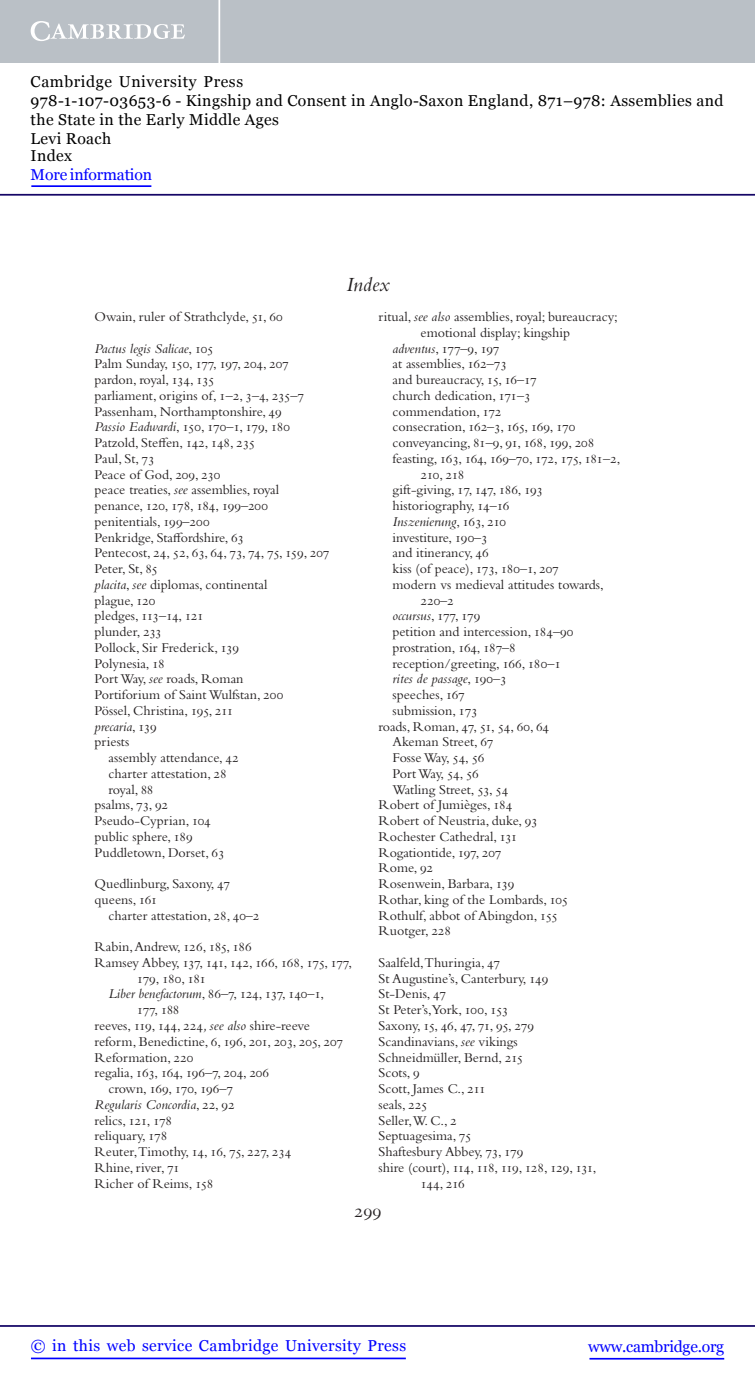
<style>
.page{position:relative;width:755px;height:1385px;background:#fff}
.page>*{position:absolute;margin:0;border:0;box-sizing:border-box;transform-origin:0 0}
.t1{font:italic 21px "Bembo Std";color:#231f20}
.t2{font:19.25px "Bembo Std";color:#231f20}
.t3{font:15.75px/18.6px "Georgia";letter-spacing:.025em;color:#000}
.t4{font:15.75px "Georgia";letter-spacing:.025em;color:#00f}
.t5{font:15.75px "Georgia";letter-spacing:-.015em;color:#00f}
.t6{font:15.75px "Georgia";letter-spacing:-.01em;color:#00f}
.t7{font:14px/15.8px "Bembo Std";color:#231f20}
.t8{font:14px "Bembo Std";letter-spacing:-.04em;color:#231f20}
.t9{font:14px "Bembo Std";letter-spacing:-.02em;color:#231f20}
.t10{font:italic 14px "Bembo Std";color:#231f20}
.t11{font:14px "Bembo Std";letter-spacing:-.03em;color:#231f20}
.t12{font:14px "Bembo Std";letter-spacing:.03em;color:#231f20}
.t13{font:14px "Bembo Std";letter-spacing:-.045em;color:#231f20}
.s1{font-style:normal}
.s2{font-style:italic}
</style>
<div class="page">
<hr style="left:589px;top:1358px;width:134px;height:1px;background:#00f">
<hr style="left:0;top:1325px;width:754px;height:2px;background:#150666">
<hr style="left:31px;top:1357px;width:374px;height:2px;background:#00f">
<div style="left:0;top:0;width:754px;height:63px;background:#bac0c6"></div>
<svg style="left:31px;top:21px;width:154px;height:20px"></svg>
<hr style="left:218px;top:0;width:2px;height:63px;background:#fff">
<hr style="left:0;top:194px;width:754px;height:2px;background:#150666">
<hr style="left:31px;top:185px;width:120px;height:2px;background:#00f">
<p class="t3" style="left:31px;top:72px;width:694px">Cambridge University Press<br>978-1-107-03653-6 - Kingship and Consent in Anglo-Saxon England, 871–978: Assemblies and the State in the Early Middle Ages<br>Levi Roach<br>Index</p>
<p class="t6" style="left:31px;top:166px;width:123px">More information</p>
<h1 class="t1" style="left:346px;top:276px;width:45px">Index</h1>
<p class="t7" style="left:95px;top:310px;width:189px">Owain, ruler of Strathclyde, 51 , 60</p>
<p class="t10" style="left:95px;top:343px;width:120px">Pactus legis Salicae<span class="s1">, 105</span></p>
<p class="t7" style="left:95px;top:357px;width:195px">Palm Sunday, 150 , 177 , 197 , 204 , 207</p>
<p class="t7" style="left:95px;top:373px;width:121px">pardon, royal, 134 , 135</p>
<p class="t7" style="left:95px;top:389px;width:211px">parliament, origins of, 1–2 , 3–4 , 235–7</p>
<p class="t7" style="left:95px;top:405px;width:188px">Passenham, Northamptonshire, 49</p>
<p class="t9" style="left:95px;top:422px;width:197px"><span class="s2">Passio Eadwardi</span>, 150 , 170–1 , 179 , 180</p>
<p class="t9" style="left:95px;top:437px;width:162px">Patzold, Steffen, 142 , 148 , 235</p>
<p class="t7" style="left:95px;top:452px;width:62px">Paul, St, 73</p>
<p class="t7" style="left:95px;top:468px;width:127px">Peace of God, 209 , 230</p>
<p class="t7" style="left:95px;top:483px;width:186px">peace treaties, <span class="s2">see</span> assemblies, royal</p>
<p class="t7" style="left:95px;top:499px;width:175px">penance, 120 , 178 , 184 , 199–200</p>
<p class="t7" style="left:95px;top:515px;width:116px">penitentials, 199–200</p>
<p class="t7" style="left:95px;top:531px;width:151px">Penkridge, Staffordshire, 63</p>
<p class="t7" style="left:95px;top:546px;width:236px">Pentecost, 24 , 52 , 63 , 64 , 73 , 74 , 75 , 159 , 207</p>
<p class="t7" style="left:95px;top:562px;width:64px">Peter, St, 85</p>
<p class="t7" style="left:95px;top:578px;width:174px"><span class="s2">placita</span>, <span class="s2">see</span> diplomas, continental</p>
<p class="t7" style="left:95px;top:594px;width:62px">plague, 120</p>
<p class="t7" style="left:95px;top:609px;width:110px">pledges, 113–14 , 121</p>
<p class="t7" style="left:95px;top:625px;width:69px">plunder, 233</p>
<p class="t7" style="left:95px;top:641px;width:146px">Pollock, Sir Frederick, 139</p>
<p class="t7" style="left:95px;top:657px;width:71px">Polynesia, 18</p>
<p class="t7" style="left:95px;top:672px;width:150px">Port Way, <span class="s2">see</span> roads, Roman</p>
<p class="t7" style="left:95px;top:688px;width:190px">Portiforium of Saint Wulfstan, 200</p>
<p class="t9" style="left:95px;top:705px;width:140px">Pössel, Christina, 195 , 211</p>
<p class="t10" style="left:95px;top:721px;width:64px">precaria<span class="s1">, 139</span></p>
<p class="t7" style="left:95px;top:735px;width:36px">priests</p>
<p class="t7" style="left:109px;top:751px;width:131px">assembly attendance, 42</p>
<p class="t7" style="left:109px;top:767px;width:119px">charter attestation, 28</p>
<p class="t7" style="left:109px;top:783px;width:46px">royal, 88</p>
<p class="t7" style="left:95px;top:798px;width:75px">psalms, 73 , 92</p>
<p class="t7" style="left:95px;top:814px;width:118px">Pseudo-Cyprian, 104</p>
<p class="t7" style="left:95px;top:830px;width:99px">public sphere, 189</p>
<p class="t7" style="left:95px;top:846px;width:131px">Puddletown, Dorset, 63</p>
<p class="t7" style="left:95px;top:877px;width:137px">Quedlinburg, Saxony, 47 queens, 161</p>
<p class="t7" style="left:109px;top:909px;width:152px">charter attestation, 28 , 40–2</p>
<p class="t7" style="left:95px;top:940px;width:158px">Rabin, Andrew, 126 , 185 , 186</p>
<p class="t8" style="left:95px;top:957px;width:259px">Ramsey Abbey, 137 , 141 , 142 , 166 , 168 , 175 , 177 ,</p>
<p class="t8" style="left:137px;top:973px;width:71px">179 , 180 , 181</p>
<p class="t8" style="left:109px;top:989px;width:217px"><span class="s2">Liber benefactorum</span>, 86–7 , 124 , 137 , 140–1 ,</p>
<p class="t7" style="left:137px;top:1003px;width:44px">177 , 188</p>
<p class="t7" style="left:95px;top:1019px;width:217px">reeves, 119 , 144 , 224 <span class="s2">, see also</span> shire-reeve</p>
<p class="t7" style="left:95px;top:1035px;width:250px">reform, Benedictine, 6 , 196 , 201 , 203 , 205 , 207</p>
<p class="t7" style="left:95px;top:1050px;width:100px">Reformation, 220</p>
<p class="t7" style="left:95px;top:1066px;width:176px">regalia, 163 , 164 , 196–7 , 204 , 206</p>
<p class="t9" style="left:109px;top:1083px;width:126px">crown, 169 , 170 , 196–7</p>
<p class="t10" style="left:95px;top:1099px;width:141px">Regularis Concordia<span class="s1">, 22 , 92</span></p>
<p class="t7" style="left:95px;top:1113px;width:79px">relics, 121 , 178</p>
<p class="t7" style="left:95px;top:1129px;width:74px">reliquary, 178</p>
<p class="t7" style="left:95px;top:1145px;width:198px">Reuter,Timothy, 14 , 16 , 75 , 227 , 234</p>
<p class="t7" style="left:95px;top:1161px;width:87px">Rhine, river, 71</p>
<p class="t7" style="left:95px;top:1176px;width:120px">Richer of Reims, 158</p>
<p class="t7" style="left:378px;top:310px;width:241px">ritual, <span class="s2">see also</span> assemblies, royal ; bureaucracy ;</p>
<p class="t7" style="left:420px;top:326px;width:150px">emotional display ; kingship</p>
<p class="t7" style="left:392px;top:342px;width:108px"><span class="s2">adventus</span>, 177–9 , 197</p>
<p class="t7" style="left:392px;top:357px;width:116px">at assemblies, 162–73</p>
<p class="t7" style="left:392px;top:373px;width:146px">and bureaucracy, 15 , 16–17</p>
<p class="t7" style="left:392px;top:389px;width:139px">church dedication, 171–3</p>
<p class="t7" style="left:392px;top:405px;width:110px">commendation, 172</p>
<p class="t11" style="left:392px;top:422px;width:184px">consecration, 162–3 , 165 , 169 , 170</p>
<p class="t7" style="left:392px;top:436px;width:203px">conveyancing, 81–9 , 91 , 168 , 199 , 208</p>
<p class="t8" style="left:392px;top:453px;width:229px">feasting, 163 , 164 , 169–70 , 172 , 175 , 181–2 ,</p>
<p class="t7" style="left:420px;top:468px;width:45px">210 , 218</p>
<p class="t9" style="left:392px;top:485px;width:152px">gift-giving, 17 , 147 , 186 , 193</p>
<p class="t7" style="left:392px;top:499px;width:118px">historiography, 14–16</p>
<p class="t10" style="left:392px;top:516px;width:115px">Inszenierung<span class="s1">, 163 , 210</span></p>
<p class="t7" style="left:392px;top:531px;width:97px">investiture, 190–3</p>
<p class="t7" style="left:392px;top:546px;width:98px">and itinerancy, 46</p>
<p class="t7" style="left:392px;top:562px;width:168px">kiss (of peace), 173 , 180–1 , 207</p>
<p class="t7" style="left:392px;top:578px;width:213px">modern vs medieval attitudes towards,</p>
<p class="t7" style="left:420px;top:594px;width:35px">220–2</p>
<p class="t10" style="left:392px;top:611px;width:89px">occursus<span class="s1">, 177 , 179</span></p>
<p class="t7" style="left:392px;top:625px;width:182px">petition and intercession, 184–90</p>
<p class="t7" style="left:392px;top:641px;width:125px">prostration, 164 , 187–8</p>
<p class="t7" style="left:392px;top:657px;width:170px">reception/greeting, 166 , 180–1</p>
<p class="t10" style="left:392px;top:674px;width:116px">rites de passage<span class="s1">, 190–3</span></p>
<p class="t7" style="left:392px;top:688px;width:74px">speeches, 167</p>
<p class="t7" style="left:392px;top:704px;width:87px">submission, 173</p>
<p class="t7" style="left:378px;top:720px;width:172px">roads, Roman, 47 , 51 , 54 , 60 , 64</p>
<p class="t7" style="left:392px;top:735px;width:102px">Akeman Street, 67</p>
<p class="t7" style="left:392px;top:751px;width:93px">Fosse Way, 54 , 56</p>
<p class="t7" style="left:392px;top:767px;width:88px">Port Way, 54 , 56</p>
<p class="t7" style="left:392px;top:783px;width:117px">Watling Street, 53 , 54</p>
<p class="t7" style="left:378px;top:798px;width:135px">Robert of Jumièges, 184</p>
<p class="t7" style="left:378px;top:814px;width:161px">Robert of Neustria, duke, 93</p>
<p class="t7" style="left:378px;top:830px;width:140px">Rochester Cathedral, 131</p>
<p class="t7" style="left:378px;top:846px;width:124px">Rogationtide, 197 , 207</p>
<p class="t7" style="left:378px;top:861px;width:56px">Rome, 92</p>
<p class="t7" style="left:378px;top:877px;width:137px">Rosenwein, Barbara, 139</p>
<p class="t7" style="left:378px;top:893px;width:191px">Rothar, king of the Lombards, 105</p>
<p class="t12" style="left:378px;top:910px;width:181px">Rothulf, abbot of Abingdon, 155</p>
<p class="t7" style="left:378px;top:924px;width:74px">Ruotger, 228</p>
<p class="t7" style="left:378px;top:956px;width:123px">Saalfeld,Thuringia, 47</p>
<p class="t7" style="left:378px;top:972px;width:171px">St Augustine’s, Canterbury, 149</p>
<p class="t7" style="left:378px;top:987px;width:69px">St-Denis, 47</p>
<p class="t13" style="left:378px;top:1004px;width:131px">St Peter’s,York, 100 , 153</p>
<p class="t9" style="left:378px;top:1020px;width:157px">Saxony, 15 , 46 , 47 , 71 , 95 , 279</p>
<p class="t7" style="left:378px;top:1035px;width:141px">Scandinavians, <span class="s2">see</span> vikings</p>
<p class="t7" style="left:378px;top:1050px;width:146px">Schneidmüller, Bernd, 215</p>
<p class="t7" style="left:378px;top:1066px;width:43px">Scots, 9</p>
<p class="t7" style="left:378px;top:1082px;width:108px">Scott, James C., 211</p>
<p class="t7" style="left:378px;top:1098px;width:50px">seals, 225</p>
<p class="t7" style="left:378px;top:1113px;width:80px">Seller,W. C., 2</p>
<p class="t7" style="left:378px;top:1129px;width:94px">Septuagesima, 75</p>
<p class="t7" style="left:378px;top:1145px;width:146px">Shaftesbury Abbey, 73 , 179</p>
<p class="t8" style="left:378px;top:1162px;width:219px">shire (court), 114 , 118 , 119 , 128 , 129 , 131 ,</p>
<p class="t7" style="left:420px;top:1176px;width:46px">144 , 216</p>
<h2 class="t2" style="left:354px;top:1204px;width:29px">299</h2>
<p class="t4" style="left:31px;top:1337px;width:376px">© in this web service Cambridge University Press</p>
<p class="t5" style="left:587px;top:1337px;width:137px">www.cambridge.org</p>
</div>
